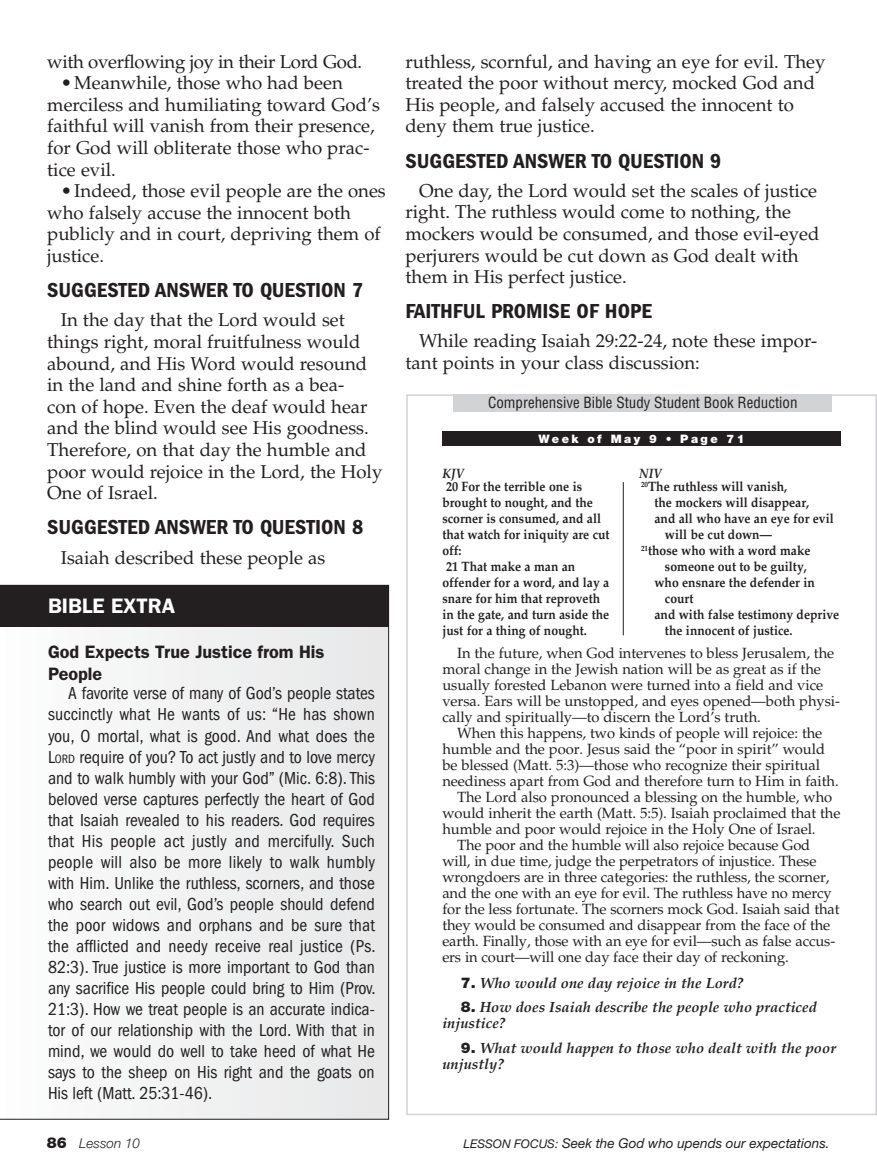
<style>
.page{position:relative;width:877px;height:1176px;background:#fff}
.page>*{position:absolute;margin:0;border:0;box-sizing:border-box;transform-origin:0 0}
.t1{font:21px "ITC Franklin Gothic Std Dm Cd";color:#231f20;scale:1.05 1}
.t2{font:600 21px "ITC Franklin Gothic Std";color:#fff}
.t3{font:18.6px/21.6px "Palatino LT Std";color:#231f20}
.t4{font:18.6px "Palatino LT Std";letter-spacing:-.02em;color:#231f20}
.t5{font:condensed 18px/21px "ITC Franklin Gothic Std";color:#231f20;text-align:justify}
.t6{font:600 18px/21.6px "ITC Franklin Gothic Std";color:#231f20}
.t7{font:condensed 15px "Helvetica LT Std";color:#231f20}
.t8{font:14.7px/16px "Palatino LT Std";letter-spacing:-.005em;color:#231f20}
.t9{font:italic 700 14.7px/16px "Palatino LT Std";color:#231f20}
.t10{font:700 13.5px/16px "Palatino LT Std";color:#231f20;scale:.9 1}
.t11{font:italic 13.5px "Helvetica Neue LT Std";color:#231f20}
.t12{font:italic 300 13.5px "Helvetica Neue LT Std";color:#231f20}
.t13{font:italic 700 13.5px "Palatino LT Std";color:#231f20;scale:.9 1}
.t14{font:900 11.7px "Helvetica Neue LT Std";letter-spacing:.21em;color:#fff}
.s1{font-size:12.6px}
.s2{font-family:"Helvetica Neue LT Std";font-weight:900;font-style:normal}
.s3{font-weight:900;font-style:normal;font-size:15px}
.s4{font-size:12px}
</style>
<div class="page">
<div style="left:442px;top:431px;width:399px;height:14px;background:#231f20"></div>
<hr style="left:623px;top:482px;width:1px;height:153px;background:#231f20">
<div style="left:454px;top:394px;width:378px;height:17px;background:#d1d3d4"></div>
<svg style="left:0;top:585px;width:389px;height:534px"></svg>
<p class="t4" style="left:47px;top:50px;width:317px">with overflowing joy in their Lord God.</p>
<p class="t3" style="left:47px;top:72px;width:334px;text-indent:14px">•Meanwhile, those who had been merciless and humiliating toward God’s faithful will vanish from their presence, for God will obliterate those who prac&shy;tice evil.</p>
<p class="t3" style="left:47px;top:180px;width:340px;text-indent:14px">•Indeed, those evil people are the ones who falsely accuse the innocent both publicly and in court, depriving them of justice.</p>
<h1 class="t1" style="left:47px;top:278px;width:302px">SUGGESTED ANSWER TO QUESTION 7</h1>
<p class="t3" style="left:47px;top:309px;width:337px;text-indent:14px">In the day that the Lord would set things right, moral fruitfulness would abound, and His Word would resound in the land and shine forth as a bea-<br>con of hope. Even the deaf would hear and the blind would see His goodness.<br>Therefore, on that day the humble and poor would rejoice in the Lord, the Holy One of Israel.</p>
<h1 class="t1" style="left:47px;top:515px;width:302px">SUGGESTED ANSWER TO QUESTION 8</h1>
<p class="t3" style="left:61px;top:546px;width:266px">Isaiah described these people as</p>
<h1 class="t2" style="left:48px;top:593px;width:129px">BIBLE EXTRA</h1>
<p class="t6" style="left:48px;top:641px;width:278px">God Expects True Justice from His<br>People</p>
<p class="t5" style="left:48px;top:683px;width:329px;text-indent:20px">A favorite verse of many of God’s people states succinctly what He wants of us: “He has shown you, O mortal, what is good. And what does the L<span class="s1">ord</span> require of you? To act justly and to love mercy and to walk humbly with your God” (Mic. 6:8). This beloved verse captures perfectly the heart of God that Isaiah revealed to his readers. God requires that His people act justly and mercifully. Such people will also be more likely to walk humbly with Him. Unlike the ruthless, scorners, and those who search out evil, God’s people should defend the poor widows and orphans and be sure that the afflicted and needy receive real justice (Ps.<br>82:3). True justice is more important to God than any sacrifice His people could bring to Him (Prov.<br>21:3). How we treat people is an accurate indica&shy;tor of our relationship with the Lord. With that in mind, we would do well to take heed of what He says to the sheep on His right and the goats on His left (Matt. 25:31-46).</p>
<p class="t3" style="left:406px;top:51px;width:421px">ruthless, scornful, and having an eye for evil. They treated the poor without mercy, mocked God and His people, and falsely accused the innocent to deny them true justice.</p>
<h1 class="t1" style="left:406px;top:148px;width:302px">SUGGESTED ANSWER TO QUESTION 9</h1>
<p class="t3" style="left:406px;top:180px;width:415px;text-indent:14px">One day, the Lord would set the scales of justice right. The ruthless would come to nothing, the mockers would be consumed, and those evil-eyed perjurers would be cut down as God dealt with them in His perfect justice.</p>
<h1 class="t1" style="left:406px;top:299px;width:236px">FAITHFUL PROMISE OF HOPE</h1>
<p class="t3" style="left:406px;top:330px;width:413px;text-indent:14px">While reading Isaiah 29:22-24, note these impor&shy;tant points in your class discussion:</p>
<p class="t7" style="left:488px;top:393px;width:311px">Comprehensive Bible Study Student Book Reduction</p>
<p class="t14" style="left:539px;top:431px;width:208px">Week of May 9 • Page 71</p>
<p class="t10" style="left:442px;top:478px;width:187px">20 For the terrible one is brought to nought, and the scorner is consumed, and all that watch for iniquity are cut off:<br>21 That make a man an offender for a word, and lay a snare for him that reproveth in the gate, and turn aside the just for a thing of nought.</p>
<p class="t8" style="left:442px;top:645px;width:399px;text-indent:15px">In the future, when God intervenes to bless Jerusalem, the moral change in the Jewish nation will be as great as if the usually forested Lebanon were turned into a field and vice versa. Ears will be unstopped, and eyes opened—both physi&shy;cally and spiritually—to discern the Lord’s truth.</p>
<p class="t8" style="left:457px;top:725px;width:367px">When this happens, two kinds of people will rejoice: the</p>
<p class="t8" style="left:442px;top:741px;width:384px">humble and the poor. Jesus said the “poor in spirit” would</p>
<p class="t8" style="left:442px;top:757px;width:379px">be blessed (Matt. 5:3)—those who recognize their spiritual</p>
<p class="t8" style="left:442px;top:773px;width:398px">neediness apart from God and therefore turn to Him in faith.</p>
<p class="t8" style="left:457px;top:789px;width:377px">The Lord also pronounced a blessing on the humble, who</p>
<p class="t8" style="left:442px;top:805px;width:400px">would inherit the earth (Matt. 5:5). Isaiah proclaimed that the</p>
<p class="t8" style="left:442px;top:821px;width:375px">humble and poor would rejoice in the Holy One of Israel.</p>
<p class="t8" style="left:457px;top:837px;width:355px">The poor and the humble will also rejoice because God</p>
<p class="t8" style="left:442px;top:853px;width:376px">will, in due time, judge the perpetrators of injustice. These</p>
<p class="t8" style="left:442px;top:869px;width:388px">wrongdoers are in three categories: the ruthless, the scorner,</p>
<p class="t8" style="left:442px;top:885px;width:391px">and the one with an eye for evil. The ruthless have no mercy</p>
<p class="t8" style="left:442px;top:901px;width:399px">for the less fortunate. The scorners mock God. Isaiah said that</p>
<p class="t8" style="left:442px;top:917px;width:389px">they would be consumed and disappear from the face of the</p>
<p class="t8" style="left:442px;top:933px;width:394px">earth. Finally, those with an eye for evil—such as false accus-</p>
<p class="t8" style="left:442px;top:949px;width:348px">ers in court—will one day face their day of reckoning.</p>
<p class="t9" style="left:461px;top:974px;width:284px"><span class="s2">7.</span> Who would one day rejoice in the Lord?</p>
<p class="t9" style="left:442px;top:999px;width:376px;text-indent:18px"><span class="s2">8.</span> How does Isaiah describe the people who practiced injustice?</p>
<p class="t9" style="left:442px;top:1040px;width:395px;text-indent:18px"><span class="s2">9.</span> What would happen to those who dealt with the poor unjustly?</p>
<p class="t13" style="left:442px;top:466px;width:26px">KJV</p>
<p class="t13" style="left:639px;top:466px;width:26px">NIV</p>
<p class="t10" style="left:641px;top:478px;width:164px"><sup>20</sup>The ruthless will vanish,</p>
<p class="t10" style="left:654px;top:494px;width:173px">the mockers will disappear,</p>
<p class="t10" style="left:654px;top:510px;width:201px">and all who have an eye for evil</p>
<p class="t10" style="left:665px;top:526px;width:120px">will be cut down—</p>
<p class="t10" style="left:641px;top:542px;width:190px"><sup>21</sup>those who with a word make</p>
<p class="t10" style="left:665px;top:558px;width:159px">someone out to be guilty,</p>
<p class="t10" style="left:654px;top:574px;width:180px">who ensnare the defender in</p>
<p class="t10" style="left:665px;top:590px;width:33px">court</p>
<p class="t10" style="left:654px;top:606px;width:207px">and with false testimony deprive</p>
<p class="t10" style="left:665px;top:622px;width:143px">the innocent of justice.</p>
<p class="t12" style="left:47px;top:1135px;width:95px"><span class="s3">86</span> Lesson 10</p>
<p class="t11" style="left:463px;top:1134px;width:368px"><span class="s4">LESSON FOCUS:</span> Seek the God who upends our expectations.</p>
</div>
